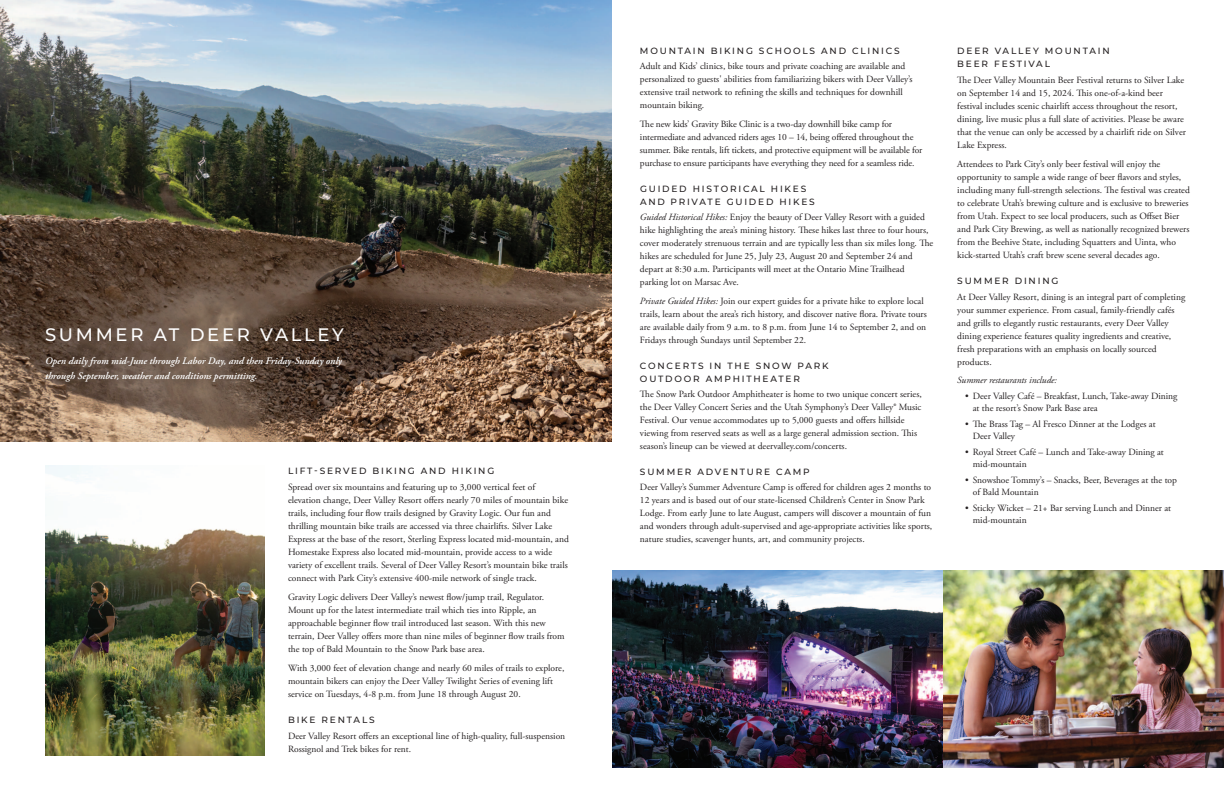
<style>
.page{position:relative;width:1224px;height:792px;background:#fff}
.page>*{position:absolute;margin:0;border:0;box-sizing:border-box;transform-origin:0 0}
.t1{font:500 18px "Montserrat";letter-spacing:.15em;color:#fff}
.t2{font:italic 600 10px/15px "Adobe Garamond Pro";color:#fff}
.t3{font:9.5px/13px "Adobe Garamond Pro";color:#231f20}
.t4{font:italic 9.5px "Adobe Garamond Pro";color:#231f20}
.t5{font:500 9px/13px "Montserrat";letter-spacing:.2em;color:#231f20}
.s1{font-style:italic}
</style>
<div class="page">
<img style="left:0;top:0;width:612px;height:442px">
<img style="left:612px;top:571px;width:331px;height:196px">
<img style="left:45px;top:465px;width:220px;height:291px">
<img style="left:943px;top:571px;width:281px;height:196px">
<h1 class="t1" style="left:45px;top:323px;width:300px">SUMMER AT DEER VALLEY</h1>
<p class="t2" style="left:45px;top:354px;width:298px">Open daily from mid-June through Labor Day, and then Friday-Sunday only through September, weather and conditions permitting.</p>
<p class="t5" style="left:288px;top:464px;width:208px">LIFT-SERVED BIKING AND HIKING</p>
<p class="t3" style="left:288px;top:481px;width:282px">Spread over six mountains and featuring up to 3,000 vertical feet of elevation change, Deer Valley Resort offers nearly 70 miles of mountain bike trails, including four flow trails designed by Gravity Logic. Our fun and thrilling mountain bike trails are accessed via three chairlifts. Silver Lake Express at the base of the resort, Sterling Express located mid-mountain, and Homestake Express also located mid-mountain, provide access to a wide variety of excellent trails. Several of Deer Valley Resort’s mountain bike trails connect with Park City’s extensive 400-mile network of single track.</p>
<p class="t3" style="left:288px;top:591px;width:278px">Gravity Logic delivers Deer Valley’s newest flow/jump trail, Regulator.<br>Mount up for the latest intermediate trail which ties into Ripple, an approachable beginner flow trail introduced last season. With this new terrain, Deer Valley offers more than nine miles of beginner flow trails from the top of Bald Mountain to the Snow Park base area.</p>
<p class="t3" style="left:288px;top:662px;width:278px">With 3,000 feet of elevation change and nearly 60 miles of trails to explore, mountain bikers can enjoy the Deer Valley Twilight Series of evening lift service on Tuesdays, 4-8 p.m. from June 18 through August 20.</p>
<p class="t5" style="left:288px;top:713px;width:88px">BIKE RENTALS</p>
<p class="t3" style="left:288px;top:730px;width:279px">Deer Valley Resort offers an exceptional line of high-quality, full-suspension<br>Rossignol and Trek bikes for rent.</p>
<p class="t5" style="left:640px;top:44px;width:261px">MOUNTAIN BIKING SCHOOLS AND CLINICS</p>
<p class="t3" style="left:640px;top:60px;width:274px">Adult and Kids’ clinics, bike tours and private coaching are available and personalized to guests' abilities from familiarizing bikers with Deer Valley’s extensive trail network to refining the skills and techniques for downhill mountain biking.</p>
<p class="t3" style="left:640px;top:118px;width:284px">The new kids’ Gravity Bike Clinic is a two-day downhill bike camp for intermediate and advanced riders ages 10 – 14, being offered throughout the summer. Bike rentals, lift tickets, and protective equipment will be available for purchase to ensure participants have everything they need for a seamless ride.</p>
<p class="t5" style="left:640px;top:182px;width:176px">GUIDED HISTORICAL HIKES<br>AND PRIVATE GUIDED HIKES</p>
<p class="t3" style="left:640px;top:211px;width:295px"><span class="s1">Guided Historical Hikes:</span> Enjoy the beauty of Deer Valley Resort with a guided hike highlighting the area’s mining history. These hikes last three to four hours, cover moderately strenuous terrain and are typically less than six miles long. The hikes are scheduled for June 25, July 23, August 20 and September 24 and depart at 8:30 a.m. Participants will meet at the Ontario Mine Trailhead parking lot on Marsac Ave.</p>
<p class="t3" style="left:640px;top:295px;width:288px"><span class="s1">Private Guided Hikes:</span> Join our expert guides for a private hike to explore local trails, learn about the area’s rich history, and discover native flora. Private tours are available daily from 9 a.m. to 8 p.m. from June 14 to September 2, and on Fridays through Sundays until September 22.</p>
<p class="t5" style="left:640px;top:359px;width:190px">CONCERTS IN THE SNOW PARK<br>OUTDOOR AMPHITHEATER</p>
<p class="t3" style="left:640px;top:388px;width:283px">The Snow Park Outdoor Amphitheater is home to two unique concert series, the Deer Valley Concert Series and the Utah Symphony’s Deer Valley® Music Festival. Our venue accommodates up to 5,000 guests and offers hillside viewing from reserved seats as well as a large general admission section. This season’s lineup can be viewed at deervalley.com/concerts.</p>
<p class="t5" style="left:640px;top:465px;width:171px">SUMMER ADVENTURE CAMP</p>
<p class="t3" style="left:640px;top:481px;width:294px">Deer Valley’s Summer Adventure Camp is offered for children ages 2 months to 12 years and is based out of our state-licensed Children’s Center in Snow Park Lodge. From early June to late August, campers will discover a mountain of fun and wonders through adult-supervised and age-appropriate activities like sports, nature studies, scavenger hunts, art, and community projects.</p>
<p class="t5" style="left:957px;top:44px;width:154px">DEER VALLEY MOUNTAIN<br>BEER FESTIVAL</p>
<p class="t3" style="left:957px;top:74px;width:230px">The Deer Valley Mountain Beer Festival returns to Silver Lake on September 14 and 15, 2024. This one-of-a-kind beer festival includes scenic chairlift access throughout the resort, dining, live music plus a full slate of activities. Please be aware that the venue can only be accessed by a chairlift ride on Silver Lake Express.</p>
<p class="t3" style="left:957px;top:158px;width:234px">Attendees to Park City’s only beer festival will enjoy the opportunity to sample a wide range of beer flavors and styles, including many full-strength selections. The festival was created to celebrate Utah’s brewing culture and is exclusive to breweries from Utah. Expect to see local producers, such as Offset Bier and Park City Brewing, as well as nationally recognized brewers from the Beehive State, including Squatters and Uinta, who kick-started Utah’s craft brew scene several decades ago.</p>
<p class="t5" style="left:957px;top:274px;width:103px">SUMMER DINING</p>
<p class="t3" style="left:957px;top:291px;width:229px">At Deer Valley Resort, dining is an integral part of completing your summer experience. From casual, family-friendly cafés and grills to elegantly rustic restaurants, every Deer Valley dining experience features quality ingredients and creative, fresh preparations with an emphasis on locally sourced products.</p>
<p class="t4" style="left:957px;top:376px;width:101px">Summer restaurants include:</p>
<p class="t3" style="left:973px;top:391px;width:206px;line-height:12px;text-indent:-8px">• Deer Valley Café – Breakfast, Lunch, Take-away Dining at the resort’s Snow Park Base area</p>
<p class="t3" style="left:973px;top:419px;width:184px;line-height:12px;text-indent:-8px">• The Brass Tag – Al Fresco Dinner at the Lodges at<br>Deer Valley</p>
<p class="t3" style="left:973px;top:447px;width:193px;line-height:12px;text-indent:-8px">• Royal Street Café – Lunch and Take-away Dining at mid-mountain</p>
<p class="t3" style="left:973px;top:475px;width:206px;line-height:12px;text-indent:-8px">• Snowshoe Tommy’s – Snacks, Beer, Beverages at the top of Bald Mountain</p>
<p class="t3" style="left:973px;top:503px;width:200px;line-height:12px;text-indent:-8px">• Sticky Wicket – 21+ Bar serving Lunch and Dinner at mid-mountain</p>
</div>
